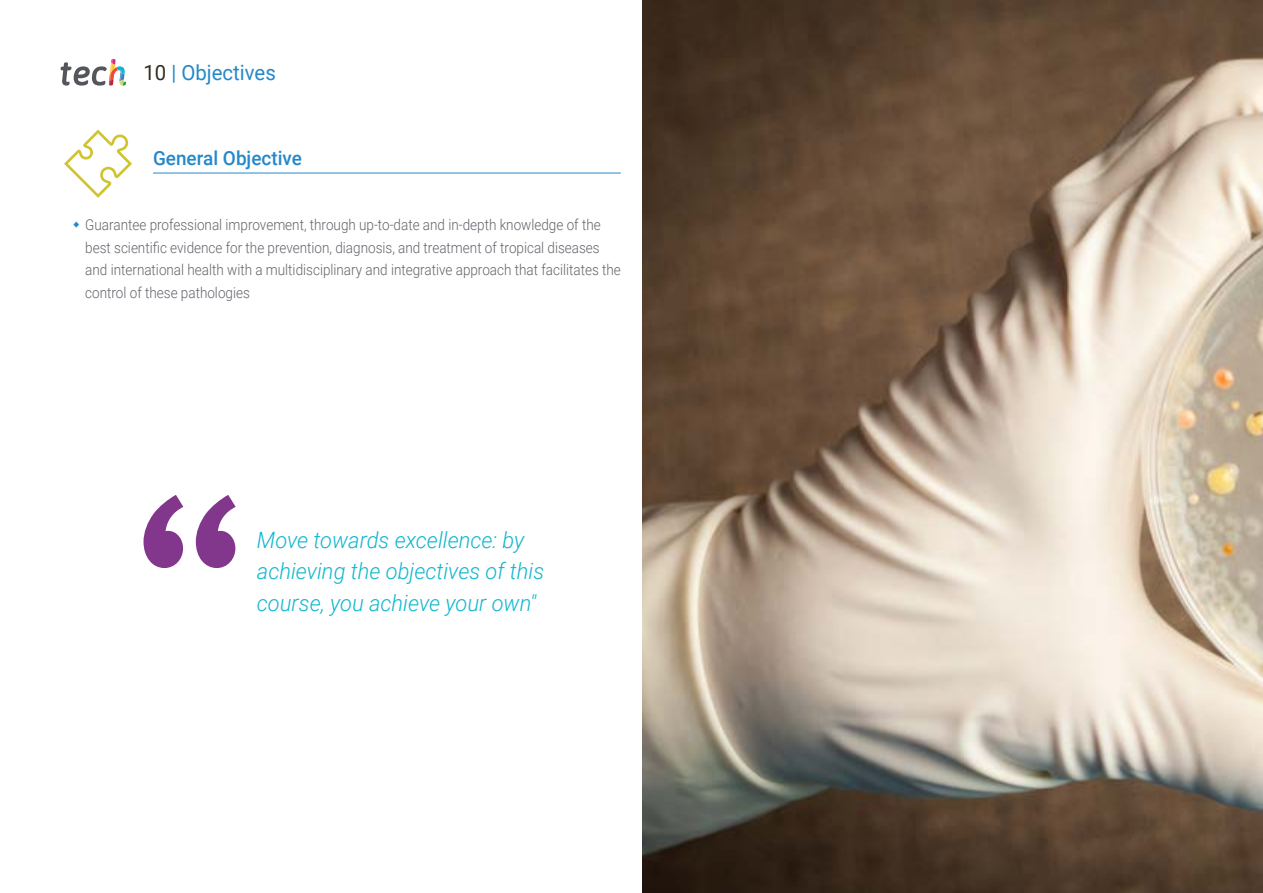
<style>
.page{position:relative;width:1263px;height:893px;background:#fff}
.page>*{position:absolute;margin:0;border:0;box-sizing:border-box;transform-origin:0 0}
.t1{font:italic 300 22.5px/31.5px "Roboto";color:#0fb6cf}
.t2{font:21px "Roboto";color:#2488c9}
.t3{font:500 19.5px "Roboto";color:#2488c9}
.t4{font:300 15px/22.5px "Roboto";color:#61646a;scale:.9 1}
.s1{color:#312e20}
</style>
<div class="page">
<hr style="left:153px;top:173px;width:468px;height:1px;background:#2488c9">
<svg style="left:64px;top:130px;width:68px;height:68px"></svg>
<img style="left:642px;top:0;width:621px;height:893px">
<svg style="left:61px;top:59px;width:65px;height:27px"></svg>
<svg style="left:144px;top:495px;width:92px;height:73px"></svg>
<h2 class="t2" style="left:144px;top:57px;width:134px"><span class="s1">10</span> | Objectives</h2>
<h3 class="t3" style="left:153px;top:144px;width:150px">General Objective</h3>
<p class="t4" style="left:85px;top:213px;width:596px">Guarantee professional improvement, through up-to-date and in-depth knowledge of the best scientific evidence for the prevention, diagnosis, and treatment of tropical diseases and international health with a multidisciplinary and integrative approach that facilitates the control of these pathologies</p>
<h1 class="t1" style="left:257px;top:523px;width:289px">Move towards excellence: by achieving the objectives of this course, you achieve your own"</h1>
</div>
